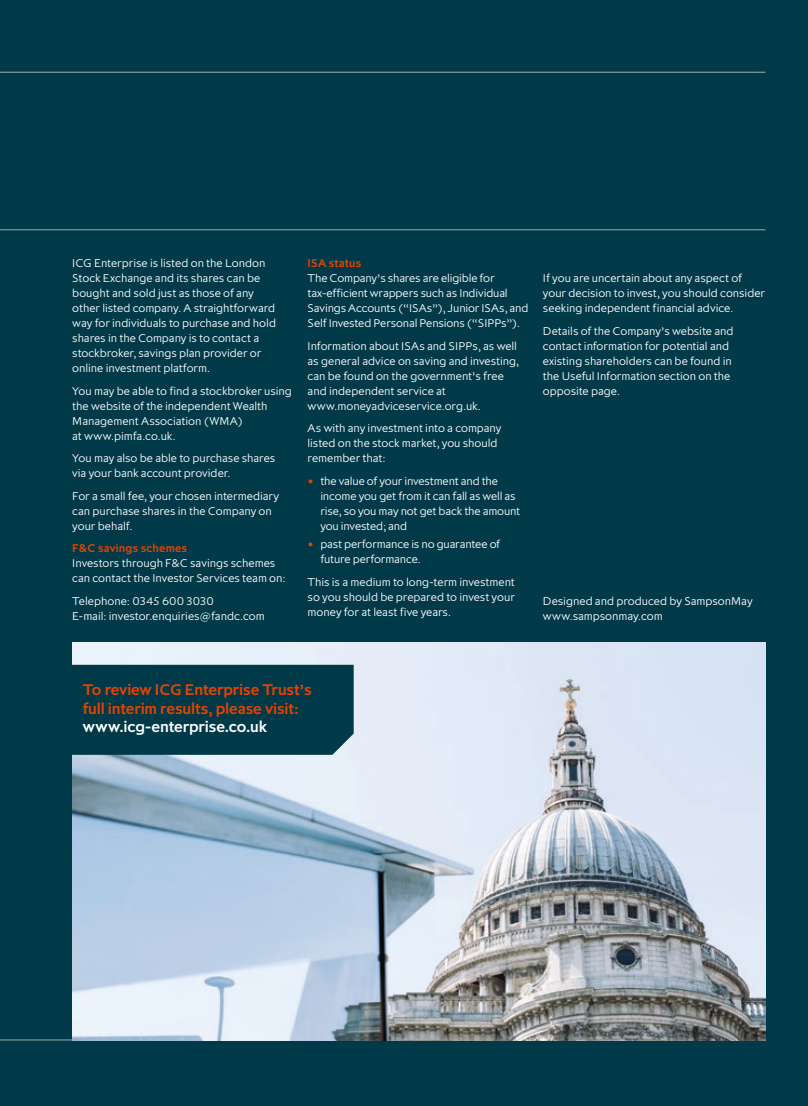
<style>
.page{position:relative;width:808px;height:1106px;background:#003a49}
.page>*{position:absolute;margin:0;border:0;box-sizing:border-box;transform-origin:0 0}
.t1{font:500 16.5px/18.8px "Pembroke";letter-spacing:-.015em;color:#e74300}
.t2{font:500 16.5px "Pembroke";letter-spacing:-.01em;color:#fff}
.t3{font:300 12px/15px "Pembroke";letter-spacing:-.005em;color:#fff}
.t4{font:500 12px "Pembroke";letter-spacing:.01em;color:#e74300}
.s1{color:#e74300}
</style>
<div class="page">
<hr style="left:0;top:1039px;width:765px;height:1px;background:#a8a8a8">
<hr style="left:0;top:72px;width:765px;height:1px;background:#a8a8a8">
<hr style="left:0;top:229px;width:765px;height:1px;background:#a8a8a8">
<img style="left:72px;top:642px;width:693px;height:398px">
<svg style="left:72px;top:665px;width:282px;height:89px"></svg>
<p class="t3" style="left:72px;top:255px;width:205px">ICG Enterprise is listed on the London Stock Exchange and its shares can be bought and sold just as those of any other listed company. A straightforward way for individuals to purchase and hold shares in the Company is to contact a stockbroker, savings plan provider or online investment platform.</p>
<p class="t3" style="left:72px;top:383px;width:221px">You may be able to find a stockbroker using the website of the independent Wealth<br>Management Association (WMA)<br>at www.pimfa.co.uk.</p>
<p class="t3" style="left:72px;top:450px;width:205px">You may also be able to purchase shares via your bank account provider.</p>
<p class="t3" style="left:72px;top:488px;width:208px">For a small fee, your chosen intermediary can purchase shares in the Company on your behalf.</p>
<p class="t4" style="left:72px;top:541px;width:116px">F&amp;C savings schemes</p>
<p class="t3" style="left:72px;top:555px;width:215px">Investors through F&amp;C savings schemes can contact the Investor Services team on:</p>
<p class="t3" style="left:72px;top:593px;width:194px">Telephone: 0345 600 3030<br>E-mail: investor.enquiries@fandc.com</p>
<p class="t4" style="left:308px;top:256px;width:55px">ISA status</p>
<p class="t3" style="left:308px;top:270px;width:222px">The Company’s shares are eligible for tax-efficient wrappers such as Individual Savings Accounts (“ISAs”), Junior ISAs, and Self Invested Personal Pensions (“SIPPs”).</p>
<p class="t3" style="left:308px;top:338px;width:213px">Information about ISAs and SIPPs, as well as general advice on saving and investing, can be found on the government’s free and independent service at www.moneyadviceservice.org.uk.</p>
<p class="t3" style="left:308px;top:420px;width:195px">As with any investment into a company listed on the stock market, you should remember that:</p>
<p class="t3" style="left:320px;top:473px;width:201px;text-indent:-13px"><span class="s1">•</span> the value of your investment and the income you get from it can fall as well as rise, so you may not get back the amount you invested; and</p>
<p class="t3" style="left:320px;top:536px;width:181px;text-indent:-13px"><span class="s1">•</span> past performance is no guarantee of future performance.</p>
<p class="t3" style="left:308px;top:574px;width:209px;text-align:justify">This is a medium to long-term investment so you should be prepared to invest your money for at least five years.</p>
<p class="t3" style="left:543px;top:270px;width:224px">If you are uncertain about any aspect of your decision to invest, you should consider seeking independent financial advice.</p>
<p class="t3" style="left:543px;top:323px;width:192px">Details of the Company’s website and contact information for potential and existing shareholders can be found in the Useful Information section on the opposite page.</p>
<p class="t3" style="left:543px;top:593px;width:211px">Designed and produced by SampsonMay www.sampsonmay.com</p>
<h1 class="t1" style="left:83px;top:679px;width:230px">To review ICG Enterprise Trust’s full interim results, please visit:</h1>
<h1 class="t2" style="left:83px;top:716px;width:186px">www.icg-enterprise.co.uk</h1>
</div>
